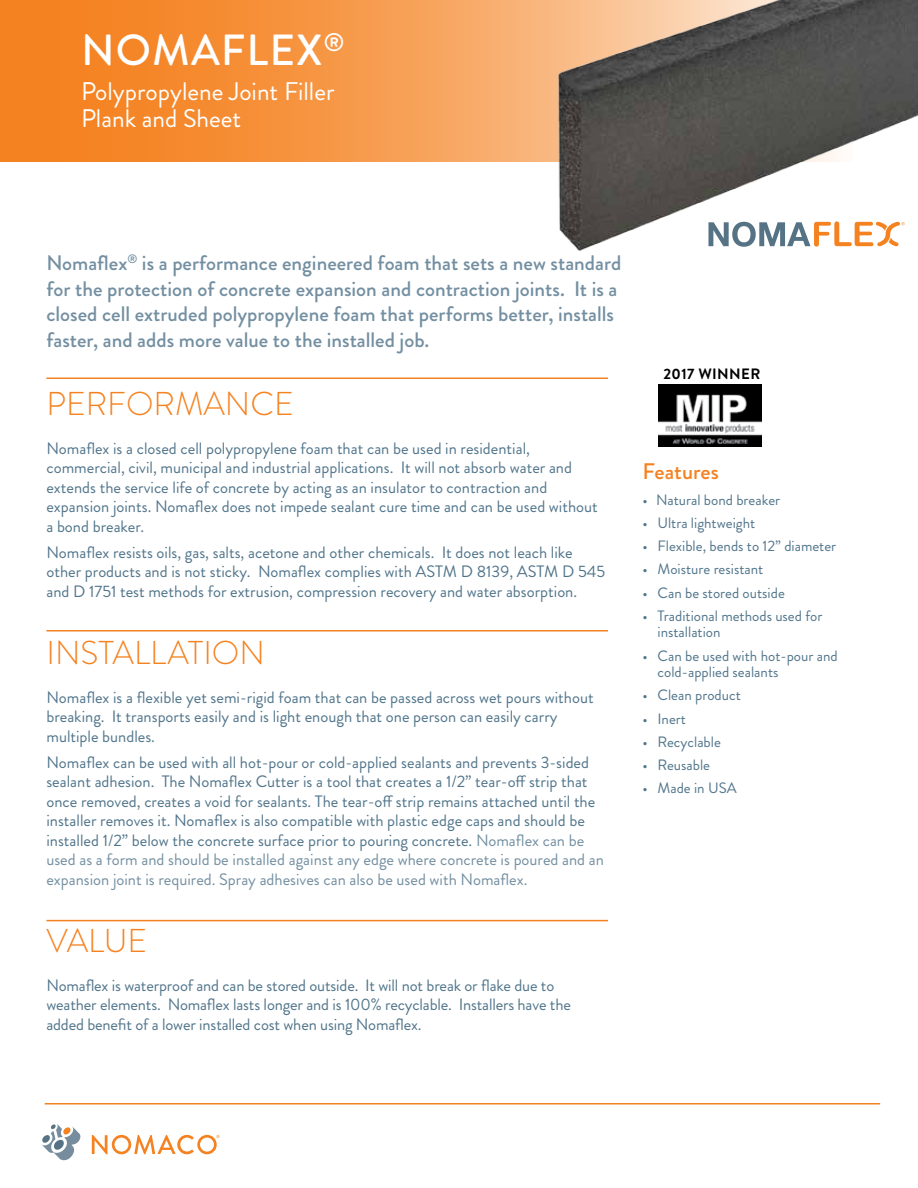
<style>
.page{position:relative;width:918px;height:1188px;background:#fff}
.page>*{position:absolute;margin:0;border:0;box-sizing:border-box;transform-origin:0 0}
.t1{font:500 43.5px "Brandon Grotesque";letter-spacing:.025em;color:#fff}
.t2{font:300 33px "Brandon Grotesque";color:#f58220}
.t3{font:25.5px/27px "Brandon Grotesque";color:#fff}
.t4{font:500 22.5px "Brandon Grotesque";color:#f58220}
.t5{font:500 21px/25.5px "Brandon Grotesque";color:#738fa1}
.t6{font:16.5px/19.5px "Brandon Grotesque";color:#51758b}
.t7{font:15px/16.5px "Brandon Grotesque";color:#51758b}
.t8{font:700 15px "Brandon Grotesque";letter-spacing:.025em;color:#000}
.s1{color:#738fa1}
</style>
<div class="page">
<svg style="left:0;top:0;width:515px;height:162px;background:#f5923d"></svg>
<img style="left:515px;top:0;width:403px;height:251px">
<hr style="left:46px;top:378px;width:562px;height:1px;background:#f58220">
<hr style="left:46px;top:630px;width:562px;height:2px;background:#f58220">
<svg style="left:41px;top:1124px;width:40px;height:36px"></svg>
<svg style="left:92px;top:1135px;width:127px;height:19px"></svg>
<hr style="left:45px;top:1103px;width:835px;height:2px;background:#f58220">
<hr style="left:46px;top:920px;width:562px;height:1px;background:#f58220">
<img style="left:659px;top:384px;width:103px;height:62px">
<svg style="left:708px;top:221px;width:197px;height:26px"></svg>
<h1 class="t1" style="left:81px;top:20px;width:265px">NOMAFLEX<sup>®</sup></h1>
<h3 class="t3" style="left:81px;top:78px;width:255px">Polypropylene Joint Filler<br>Plank and Sheet</h3>
<p class="t5" style="left:46px;top:251px;width:576px">Nomaflex<sup>®</sup> is a performance engineered foam that sets a new standard for the protection of concrete expansion and contraction joints. It is a closed cell extruded polypropylene foam that performs better, installs faster, and adds more value to the installed job.</p>
<h2 class="t2" style="left:46px;top:381px;width:249px">PERFORMANCE</h2>
<p class="t6" style="left:46px;top:438px;width:553px">Nomaflex is a closed cell polypropylene foam that can be used in residential, commercial, civil, municipal and industrial applications. It will not absorb water and extends the service life of concrete by acting as an insulator to contraction and expansion joints. Nomaflex does not impede sealant cure time and can be used without a bond breaker.</p>
<p class="t6" style="left:46px;top:543px;width:560px">Nomaflex resists oils, gas, salts, acetone and other chemicals. It does not leach like other products and is not sticky. Nomaflex complies with ASTM D 8139, ASTM D 545 and D 1751 test methods for extrusion, compression recovery and water absorption.</p>
<h2 class="t2" style="left:46px;top:630px;width:220px">INSTALLATION</h2>
<p class="t6" style="left:46px;top:687px;width:549px">Nomaflex is a flexible yet semi-rigid foam that can be passed across wet pours without breaking. It transports easily and is light enough that one person can easily carry multiple bundles.</p>
<p class="t6" style="left:46px;top:753px;width:559px">Nomaflex can be used with all hot-pour or cold-applied sealants and prevents 3-sided sealant adhesion. The Nomaflex Cutter is a tool that creates a 1/2” tear-off strip that once removed, creates a void for sealants. The tear-off strip remains attached until the installer removes it. Nomaflex is also compatible with plastic edge caps and should be installed 1/2” below the concrete surface prior to pouring concrete. <span class="s1">Nomaflex can be used as a form and should be installed against any edge where concrete is poured and an expansion joint is required. Spray adhesives can also be used with Nomaflex.</span></p>
<h2 class="t2" style="left:46px;top:918px;width:102px">VALUE</h2>
<p class="t6" style="left:46px;top:975px;width:526px">Nomaflex is waterproof and can be stored outside. It will not break or flake due to weather elements. Nomaflex lasts longer and is 100% recyclable. Installers have the added benefit of a lower installed cost when using Nomaflex.</p>
<p class="t8" style="left:663px;top:363px;width:98px">2017 WINNER</p>
<h3 class="t4" style="left:643px;top:455px;width:78px">Features</h3>
<p class="t7" style="left:643px;top:492px;width:139px">• Natural bond breaker</p>
<p class="t7" style="left:643px;top:515px;width:114px">• Ultra lightweight</p>
<p class="t7" style="left:643px;top:538px;width:195px">• Flexible, bends to 12” diameter</p>
<p class="t7" style="left:643px;top:561px;width:122px">• Moisture resistant</p>
<p class="t7" style="left:643px;top:585px;width:144px">• Can be stored outside</p>
<p class="t7" style="left:658px;top:608px;width:166px;text-indent:-15px">• Traditional methods used for installation</p>
<p class="t7" style="left:658px;top:648px;width:182px;text-indent:-15px">• Can be used with hot-pour and cold-applied sealants</p>
<p class="t7" style="left:643px;top:687px;width:100px">• Clean product</p>
<p class="t7" style="left:643px;top:711px;width:45px">• Inert</p>
<p class="t7" style="left:643px;top:734px;width:80px">• Recyclable</p>
<p class="t7" style="left:643px;top:757px;width:69px">• Reusable</p>
<p class="t7" style="left:643px;top:780px;width:96px">• Made in USA</p>
</div>
